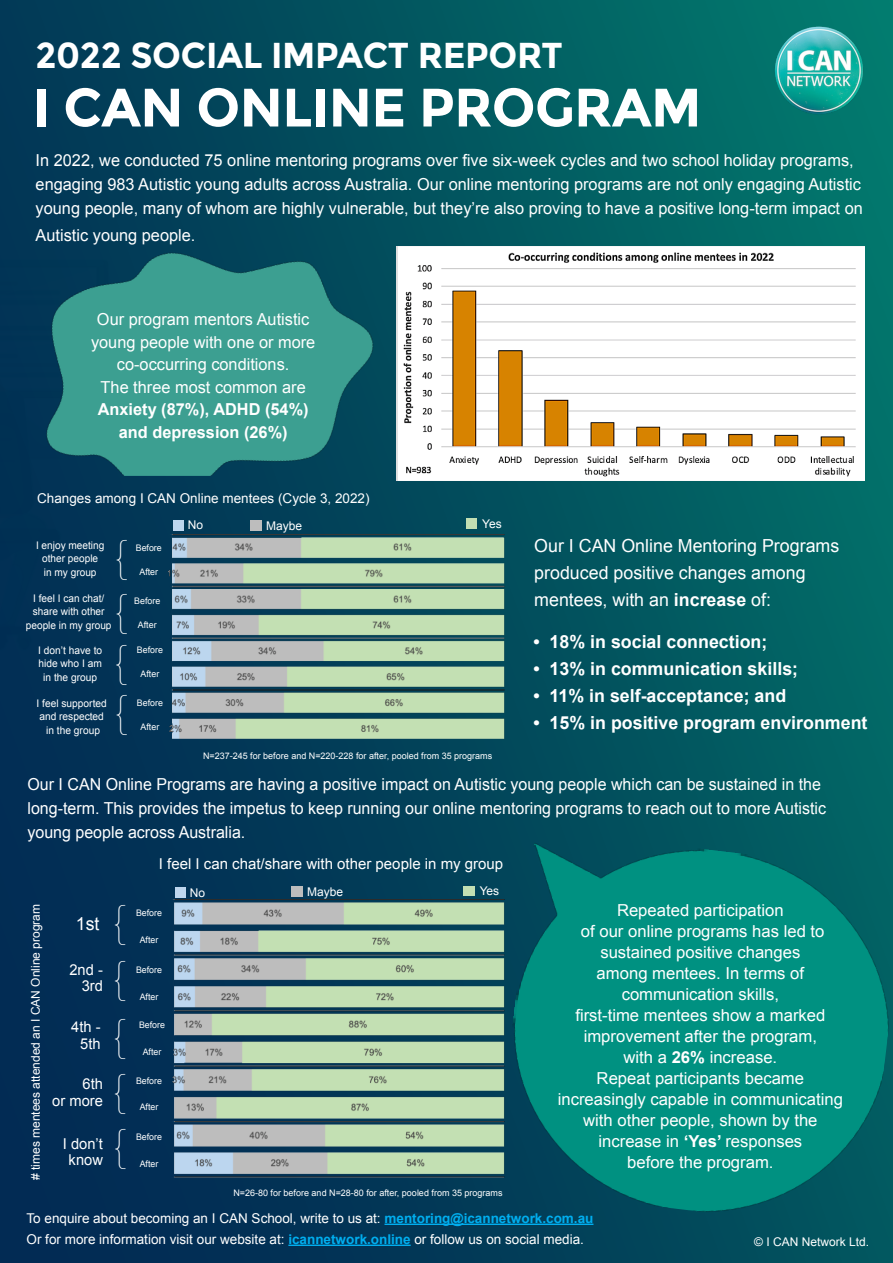
<style>
.page{position:relative;width:893px;height:1263px;background:#fff}
.page>*{position:absolute;margin:0;border:0;box-sizing:border-box;transform-origin:0 0}
.t1{font:700 54px "Montserrat";letter-spacing:-.01em;color:#fff}
.t2{font:200 45px "Avenir Next";color:#fff}
.t3{font:700 36px "Montserrat";letter-spacing:-.01em;color:#fff}
.t4{font:700 18px "Arial";color:#fff}
.t5{font:18px "Arial";color:#fff}
.t6{font:16.5px/24px "Arial";color:#fff}
.t7{font:700 16.5px "Arial";color:#fff}
.t8{font:15px "Arial";color:#fff}
.t9{font:13.5px "Arial";color:#fff}
.t10{font:12px "Arial";color:#fff}
.t11{font:10.5px "Arial";color:#fff;scale:.96 1}
.t12{font:10.5px "Arial";color:#fff}
.t13{font:9px "Arial";color:#fff}
.s1{font-weight:700}
.s2{font-weight:700;color:#00aeef}
</style>
<div class="page">
<img style="left:0;top:0;width:893px;height:1263px">
<img style="left:168px;top:898px;width:325px;height:283px">
<img style="left:493px;top:829px;width:400px;height:402px">
<hr style="left:384px;top:1223px;width:209px;height:2px;background:#00aeef">
<hr style="left:288px;top:1244px;width:123px;height:2px;background:#00aeef">
<img style="left:165px;top:535px;width:342px;height:203px">
<img style="left:759px;top:16px;width:107px;height:112px">
<svg style="left:175px;top:888px;width:11px;height:9px"></svg>
<svg style="left:291px;top:886px;width:11px;height:10px"></svg>
<svg style="left:464px;top:886px;width:10px;height:10px"></svg>
<img style="left:397px;top:246px;width:467px;height:235px">
<svg style="left:173px;top:520px;width:11px;height:10px"></svg>
<svg style="left:250px;top:520px;width:11px;height:10px"></svg>
<svg style="left:466px;top:519px;width:11px;height:9px"></svg>
<img style="left:21px;top:234px;width:385px;height:242px">
<p class="t3" style="left:35px;top:34px;width:529px">2022 SOCIAL IMPACT REPORT</p>
<p class="t1" style="left:33px;top:75px;width:670px">I CAN ONLINE PROGRAM</p>
<p class="t6" style="left:36px;top:148px;width:819px">In 2022, we conducted 75 online mentoring programs over five six-week cycles and two school holiday programs,</p>
<p class="t6" style="left:36px;top:172px;width:829px">engaging 983 Autistic young adults across Australia. Our online mentoring programs are not only engaging Autistic young people, many of whom are highly vulnerable, but they’re also proving to have a positive long-term impact on</p>
<p class="t6" style="left:36px;top:223px;width:161px">Autistic young people.</p>
<p class="t6" style="left:97px;top:308px;width:214px">Our program mentors Autistic</p>
<p class="t6" style="left:91px;top:330px;width:226px">young people with one or more</p>
<p class="t6" style="left:117px;top:353px;width:174px">co-occurring conditions.</p>
<p class="t6" style="left:101px;top:375px;width:207px">The three most common are</p>
<p class="t7" style="left:98px;top:399px;width:212px">Anxiety (87%), ADHD (54%)</p>
<p class="t7" style="left:119px;top:421px;width:170px">and depression (26%)</p>
<p class="t9" style="left:37px;top:490px;width:334px">Changes among I CAN Online mentees (Cycle 3, 2022)</p>
<p class="t2" style="left:117px;top:519px;width:15px">{</p>
<p class="t2" style="left:117px;top:573px;width:15px">{</p>
<p class="t11" style="left:36px;top:538px;width:73px">I enjoy meeting</p>
<p class="t11" style="left:42px;top:552px;width:60px">other people</p>
<p class="t11" style="left:44px;top:565px;width:56px">in my group</p>
<p class="t13" style="left:136px;top:541px;width:27px">Before</p>
<p class="t13" style="left:139px;top:565px;width:20px">After</p>
<p class="t11" style="left:33px;top:591px;width:76px">I feel I can chat/</p>
<p class="t11" style="left:33px;top:604px;width:76px">share with other</p>
<p class="t11" style="left:26px;top:618px;width:91px">people in my group</p>
<p class="t13" style="left:134px;top:594px;width:27px">Before</p>
<p class="t13" style="left:138px;top:618px;width:20px">After</p>
<p class="t12" style="left:38px;top:643px;width:65px">I don’t have to</p>
<p class="t12" style="left:39px;top:657px;width:65px">hide who I am</p>
<p class="t12" style="left:43px;top:670px;width:55px">in the group</p>
<p class="t12" style="left:37px;top:696px;width:72px">I feel supported</p>
<p class="t12" style="left:39px;top:710px;width:66px">and respected</p>
<p class="t12" style="left:46px;top:723px;width:55px">in the group</p>
<p class="t2" style="left:116px;top:625px;width:15px">{</p>
<p class="t2" style="left:117px;top:675px;width:15px">{</p>
<p class="t13" style="left:137px;top:643px;width:27px">Before</p>
<p class="t13" style="left:141px;top:667px;width:20px">After</p>
<p class="t13" style="left:137px;top:697px;width:27px">Before</p>
<p class="t13" style="left:141px;top:721px;width:20px">After</p>
<p class="t10" style="left:188px;top:517px;width:17px">No</p>
<p class="t10" style="left:266px;top:518px;width:38px">Maybe</p>
<p class="t10" style="left:482px;top:516px;width:21px">Yes</p>
<p class="t13" style="left:203px;top:750px;width:291px">N=237-245 for before and N=220-228 for after, pooled from 35 programs</p>
<p class="t5" style="left:534px;top:534px;width:307px">Our I CAN Online Mentoring Programs</p>
<p class="t5" style="left:534px;top:561px;width:273px">produced positive changes among</p>
<p class="t5" style="left:534px;top:588px;width:238px">mentees, with an <span class="s1">increase</span> of:</p>
<p class="t4" style="left:533px;top:629px;width:236px">• 18% in social connection;</p>
<p class="t4" style="left:533px;top:656px;width:266px">• 13% in communication skills;</p>
<p class="t4" style="left:533px;top:683px;width:254px">• 11% in self-acceptance; and</p>
<p class="t4" style="left:533px;top:710px;width:336px">• 15% in positive program environment</p>
<p class="t6" style="left:27px;top:773px;width:795px">Our I CAN Online Programs are having a positive impact on Autistic young people which can be sustained in the</p>
<p class="t6" style="left:27px;top:797px;width:800px">long-term. This provides the impetus to keep running our online mentoring programs to reach out to more Autistic young people across Australia.</p>
<p class="t8" style="left:159px;top:854px;width:346px">I feel I can chat/share with other people in my group</p>
<p class="t10" style="left:28px;top:1180px;width:278px;rotate:-90deg"># times mentees attended an I CAN Online program</p>
<p class="t5" style="left:76px;top:912px;width:25px">1st</p>
<p class="t8" style="left:69px;top:959px;width:35px">2nd -</p>
<p class="t8" style="left:82px;top:976px;width:23px">3rd</p>
<p class="t8" style="left:71px;top:1017px;width:31px">4th -</p>
<p class="t8" style="left:80px;top:1033px;width:22px">5th</p>
<p class="t8" style="left:83px;top:1074px;width:22px">6th</p>
<p class="t8" style="left:52px;top:1091px;width:52px">or more</p>
<p class="t8" style="left:63px;top:1133px;width:42px">I don’t</p>
<p class="t8" style="left:69px;top:1150px;width:36px">know</p>
<p class="t2" style="left:115px;top:884px;width:15px">{</p>
<p class="t13" style="left:136px;top:907px;width:27px">Before</p>
<p class="t13" style="left:140px;top:934px;width:20px">After</p>
<p class="t2" style="left:115px;top:940px;width:15px">{</p>
<p class="t13" style="left:136px;top:963px;width:27px">Before</p>
<p class="t13" style="left:140px;top:990px;width:20px">After</p>
<p class="t2" style="left:115px;top:998px;width:15px">{</p>
<p class="t2" style="left:115px;top:1053px;width:15px">{</p>
<p class="t13" style="left:139px;top:1019px;width:27px">Before</p>
<p class="t13" style="left:143px;top:1046px;width:20px">After</p>
<p class="t13" style="left:136px;top:1075px;width:27px">Before</p>
<p class="t13" style="left:140px;top:1101px;width:20px">After</p>
<p class="t2" style="left:115px;top:1109px;width:15px">{</p>
<p class="t13" style="left:136px;top:1130px;width:27px">Before</p>
<p class="t13" style="left:140px;top:1157px;width:20px">After</p>
<p class="t10" style="left:190px;top:885px;width:17px">No</p>
<p class="t10" style="left:307px;top:884px;width:38px">Maybe</p>
<p class="t10" style="left:480px;top:883px;width:21px">Yes</p>
<p class="t13" style="left:233px;top:1187px;width:271px">N=26-80 for before and N=28-80 for after, pooled from 35 programs</p>
<p class="t6" style="left:617px;top:899px;width:168px">Repeated participation</p>
<p class="t6" style="left:581px;top:920px;width:245px">of our online programs has led to</p>
<p class="t6" style="left:600px;top:941px;width:202px">sustained positive changes</p>
<p class="t6" style="left:597px;top:962px;width:209px">among mentees. In terms of</p>
<p class="t6" style="left:622px;top:983px;width:159px">communication skills,</p>
<p class="t6" style="left:575px;top:1004px;width:252px">first-time mentees show a marked</p>
<p class="t6" style="left:584px;top:1025px;width:235px">improvement after the program,</p>
<p class="t6" style="left:623px;top:1046px;width:155px">with a <span class="s1">26%</span> increase.</p>
<p class="t6" style="left:597px;top:1067px;width:209px">Repeat participants became</p>
<p class="t6" style="left:558px;top:1088px;width:287px">increasingly capable in communicating</p>
<p class="t6" style="left:583px;top:1109px;width:236px">with other people, shown by the</p>
<p class="t6" style="left:598px;top:1130px;width:205px">increase in <span class="s1">‘Yes’</span> responses</p>
<p class="t6" style="left:627px;top:1151px;width:148px">before the program.</p>
<p class="t9" style="left:27px;top:1209px;width:568px">To enquire about becoming an I CAN School, write to us at: <span class="s2">mentoring@icannetwork.com.au</span></p>
<p class="t9" style="left:27px;top:1230px;width:559px">Or for more information visit our website at: <span class="s2">icannetwork.online</span> or follow us on social media.</p>
<p class="t10" style="left:754px;top:1233px;width:116px">© I CAN Network Ltd.</p>
</div>
